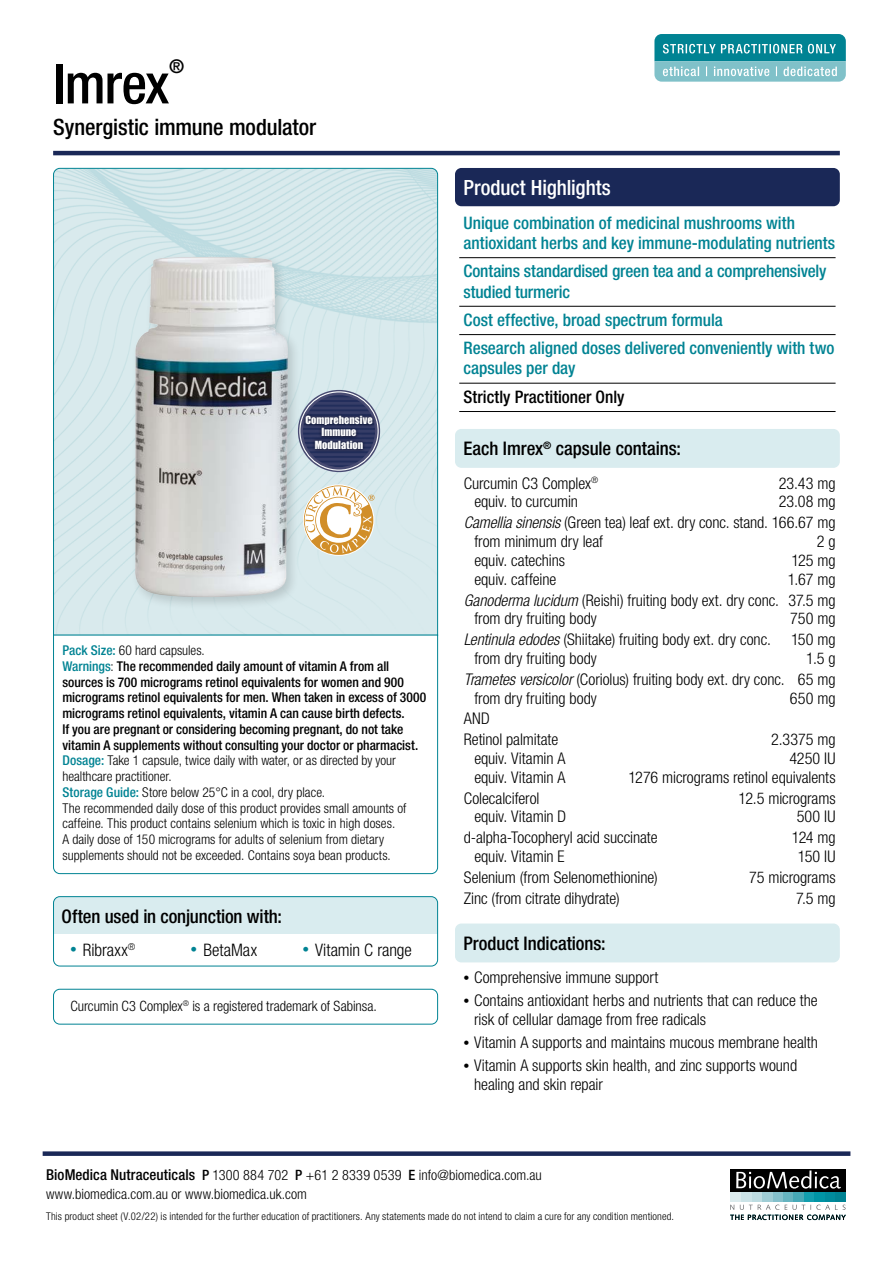
<style>
.page{position:relative;width:893px;height:1263px;background:#fff}
.page>*{position:absolute;margin:0;border:0;box-sizing:border-box;transform-origin:0 0}
.t1{font:500 condensed 55.5px "Helvetica Neue LT Std";letter-spacing:-.015em;color:#000}
.t2{font:500 condensed 22.5px "Helvetica Neue LT Std";letter-spacing:-.005em;color:#000}
.t3{font:500 condensed 21px "Helvetica Neue LT Std";color:#fff}
.t4{font:500 condensed 18.9px "Helvetica Neue LT Std";color:#000}
.t5{font:500 condensed 18.75px "Helvetica Neue LT Std";letter-spacing:-.005em;color:#000}
.t6{font:500 condensed 17.25px/20.2px "Helvetica Neue LT Std";letter-spacing:-.005em;color:#008393}
.t7{font:300 condensed 17.25px "Helvetica Neue LT Std";letter-spacing:-.005em;color:#000}
.t8{font:500 condensed 17.25px "Helvetica Neue LT Std";color:#000}
.t9{font:300 condensed 16.2px/20.9px "Helvetica Neue LT Std";letter-spacing:-.005em;color:#000;text-align:right}
.t10{font:300 condensed 14.25px/18.5px "Helvetica Neue LT Std";color:#000}
.t11{font:300 condensed 13.5px/15.8px "Helvetica Neue LT Std";letter-spacing:.005em;color:#000}
.t12{font:300 condensed 10.65px "Helvetica Neue LT Std";letter-spacing:.01em;color:#000}
.t13{font:10.35px/12px "Impact";letter-spacing:.005em;color:#fff;text-align:center}
.s1{font-weight:500;color:#008393}
.s2{font-weight:500}
.s3{font-size:13.5px;color:#008393}
.s4{font-style:italic}
.s5{font-size:12px}
.s6{font-weight:500;font-size:15px}
</style>
<div class="page">
<svg style="left:654px;top:34px;width:192px;height:48px;background:#53abb6"></svg>
<div style="left:43px;top:1151px;width:807px;height:5px;background:#1a2857"></div>
<div style="left:835px;top:1191px;width:10px;height:10px;background:#008393"></div>
<div style="left:825px;top:1191px;width:10px;height:10px;background:#008b9c"></div>
<div style="left:814px;top:1191px;width:11px;height:10px;background:#0094a4"></div>
<div style="left:804px;top:1191px;width:10px;height:10px;background:#129eae"></div>
<div style="left:793px;top:1191px;width:11px;height:10px;background:#47a9b7"></div>
<div style="left:783px;top:1191px;width:10px;height:10px;background:#66b4c0"></div>
<div style="left:772px;top:1191px;width:11px;height:10px;background:#84c0cb"></div>
<div style="left:762px;top:1191px;width:10px;height:10px;background:#9fcdd5"></div>
<div style="left:751px;top:1191px;width:11px;height:10px;background:#bddce1"></div>
<div style="left:741px;top:1191px;width:10px;height:10px;background:#cbe3e7"></div>
<div style="left:730px;top:1191px;width:11px;height:10px;background:#dbebed"></div>
<div style="left:730px;top:1169px;width:115px;height:22px;background:#000"></div>
<svg style="left:736px;top:1170px;width:105px;height:18px"></svg>
<svg style="left:730px;top:1204px;width:116px;height:16px"></svg>
<svg style="left:53px;top:168px;width:385px;height:466px;background:#d1e6e9"></svg>
<hr style="left:53px;top:151px;width:787px;height:4px;background:#1a2857">
<svg style="left:53px;top:634px;width:385px;height:240px"></svg>
<div style="left:455px;top:168px;width:385px;height:38px;background:#1a2857;border-radius:6px"></div>
<hr style="left:459px;top:257px;width:377px;height:1px;background:#000">
<hr style="left:459px;top:306px;width:377px;height:1px;background:#000">
<hr style="left:459px;top:334px;width:377px;height:1px;background:#000">
<hr style="left:459px;top:383px;width:377px;height:1px;background:#000">
<hr style="left:459px;top:411px;width:377px;height:1px;background:#000">
<div style="left:455px;top:429px;width:385px;height:39px;background:#d9ecef;border-radius:6px"></div>
<div style="left:455px;top:923px;width:385px;height:39px;background:#d9ecef;border-radius:6px"></div>
<div style="left:130px;top:252px;width:172px;height:358px;background:#000;opacity:.15"></div>
<img style="left:133px;top:257px;width:155px;height:340px">
<div style="left:54px;top:897px;width:384px;height:37px;background:#d9ecef"></div>
<div style="left:53px;top:896px;width:385px;height:70px;border:1px solid #008393;border-radius:6px"></div>
<svg style="left:300px;top:392px;width:78px;height:78px;background:#79839d"></svg>
<img style="left:298px;top:410px;width:82px;height:47px">
<svg style="left:304px;top:485px;width:70px;height:70px"></svg>
<div style="left:53px;top:989px;width:385px;height:35px;border:1px solid #008393;border-radius:6px"></div>
<h1 class="t1" style="left:53px;top:51px;width:117px">Imrex</h1>
<p class="t4" style="left:169px;top:55px;width:17px">®</p>
<h2 class="t2" style="left:53px;top:114px;width:264px">Synergistic immune modulator</h2>
<p class="t13" style="left:305px;top:414px;width:69px">Comprehensive<br>Immune<br>Modulation</p>
<p class="t11" style="left:62px;top:642px;width:365px"><span class="s1">Pack Size:</span> 60 hard capsules.<br><span class="s1">Warnings</span>: <span class="s2">The recommended daily amount of vitamin A from all sources is 700 micrograms retinol equivalents for women and 900 micrograms retinol equivalents for men. When taken in excess of 3000 micrograms retinol equivalents, vitamin A can cause birth defects.<br>If you are pregnant or considering becoming pregnant, do not take vitamin A supplements without consulting your doctor or pharmacist.<br></span><span class="s1">Dosage:</span> Take 1 capsule, twice daily with water, or as directed by your healthcare practitioner.<br><span class="s1">Storage Guide:</span> Store below 25°C in a cool, dry place.<br>The recommended daily dose of this product provides small amounts of caffeine. This product contains selenium which is toxic in high doses.<br>A daily dose of 150 micrograms for adults of selenium from dietary supplements should not be exceeded. Contains soya bean products.</p>
<p class="t5" style="left:62px;top:905px;width:222px">Often used in conjunction with:</p>
<p class="t7" style="left:70px;top:940px;width:67px"><span class="s3">•</span> Ribraxx<sup>®</sup></p>
<p class="t7" style="left:191px;top:940px;width:68px"><span class="s3">•</span> BetaMax</p>
<p class="t7" style="left:303px;top:940px;width:111px"><span class="s3">•</span> Vitamin C range</p>
<p class="t10" style="left:70px;top:997px;width:308px">Curcumin C3 Complex<sup>®</sup> is a registered trademark of Sabinsa.</p>
<p class="t3" style="left:463px;top:175px;width:149px">Product Highlights</p>
<p class="t6" style="left:463px;top:212px;width:373px">Unique combination of medicinal mushrooms with antioxidant herbs and key immune-modulating nutrients</p>
<p class="t6" style="left:463px;top:261px;width:364px">Contains standardised green tea and a comprehensively studied turmeric</p>
<p class="t6" style="left:463px;top:305px;width:372px;line-height:28.3px">Cost effective, broad spectrum formula<br>Research aligned doses delivered conveniently with two</p>
<p class="t6" style="left:463px;top:358px;width:113px">capsules per day</p>
<p class="t8" style="left:463px;top:386px;width:163px">Strictly Practitioner Only</p>
<p class="t5" style="left:463px;top:437px;width:219px">Each Imrex<sup>®</sup> capsule contains:</p>
<p class="t9" style="left:464px;top:472px;width:136px">Curcumin C3 Complex<sup>®</sup></p>
<p class="t9" style="left:779px;top:472px;width:58px">23.43 mg</p>
<p class="t9" style="left:474px;top:491px;width:105px">equiv. to curcumin</p>
<p class="t9" style="left:464px;top:491px;width:373px">23.08 mg<br><span class="s4">Camellia sinensis</span> (Green tea) leaf ext. dry conc. stand. 166.67 mg</p>
<p class="t9" style="left:474px;top:531px;width:130px">from minimum dry leaf</p>
<p class="t9" style="left:817px;top:531px;width:20px">2 g</p>
<p class="t9" style="left:474px;top:550px;width:92px">equiv. catechins</p>
<p class="t9" style="left:791px;top:550px;width:46px">125 mg</p>
<p class="t9" style="left:474px;top:568px;width:83px">equiv. caffeine</p>
<p class="t9" style="left:464px;top:568px;width:373px">1.67 mg<br><span class="s4">Ganoderma lucidum</span> (Reishi) fruiting body ext. dry conc. 37.5 mg</p>
<p class="t9" style="left:474px;top:608px;width:124px">from dry fruiting body</p>
<p class="t9" style="left:464px;top:608px;width:373px">750 mg<br><span class="s4">Lentinula edodes</span> (Shiitake) fruiting body ext. dry conc. 150 mg</p>
<p class="t9" style="left:474px;top:648px;width:124px">from dry fruiting body</p>
<p class="t9" style="left:464px;top:648px;width:373px">1.5 g<br><span class="s4">Trametes versicolor</span> (Coriolus) fruiting body ext. dry conc. 65 mg</p>
<p class="t9" style="left:474px;top:687px;width:124px">from dry fruiting body</p>
<p class="t9" style="left:790px;top:687px;width:47px">650 mg</p>
<p class="t9" style="left:464px;top:708px;width:96px;text-align:left">AND<br>Retinol palmitate</p>
<p class="t9" style="left:771px;top:729px;width:66px">2.3375 mg</p>
<p class="t9" style="left:474px;top:748px;width:93px">equiv. Vitamin A</p>
<p class="t9" style="left:789px;top:748px;width:48px">4250 IU</p>
<p class="t9" style="left:474px;top:766px;width:93px">equiv. Vitamin A</p>
<p class="t9" style="left:628px;top:766px;width:209px">1276 micrograms retinol equivalents</p>
<p class="t9" style="left:464px;top:787px;width:77px">Colecalciferol</p>
<p class="t9" style="left:739px;top:787px;width:99px">12.5 micrograms</p>
<p class="t9" style="left:474px;top:806px;width:93px">equiv. Vitamin D</p>
<p class="t9" style="left:797px;top:806px;width:40px">500 IU</p>
<p class="t9" style="left:464px;top:827px;width:195px">d-alpha-Tocopheryl acid succinate</p>
<p class="t9" style="left:792px;top:827px;width:45px">124 mg</p>
<p class="t9" style="left:474px;top:846px;width:92px">equiv. Vitamin E</p>
<p class="t9" style="left:798px;top:846px;width:39px">150 IU</p>
<p class="t9" style="left:464px;top:867px;width:195px">Selenium (from Selenomethionine)</p>
<p class="t9" style="left:749px;top:867px;width:88px">75 micrograms</p>
<p class="t9" style="left:464px;top:887px;width:157px">Zinc (from citrate dihydrate)</p>
<p class="t9" style="left:796px;top:887px;width:41px">7.5 mg</p>
<p class="t5" style="left:463px;top:932px;width:144px">Product Indications:</p>
<p class="t9" style="left:463px;top:967px;width:196px"><span class="s5">•</span> Comprehensive immune support</p>
<p class="t9" style="left:474px;top:991px;width:345px;line-height:18.8px;text-align:left;text-indent:-11px"><span class="s5">•</span> Contains antioxidant herbs and nutrients that can reduce the risk of cellular damage from free radicals</p>
<p class="t9" style="left:463px;top:1032px;width:356px"><span class="s5">•</span> Vitamin A supports and maintains mucous membrane health</p>
<p class="t9" style="left:474px;top:1056px;width:325px;line-height:18.8px;text-align:left;text-indent:-11px"><span class="s5">•</span> Vitamin A supports skin health, and zinc supports wound healing and skin repair</p>
<p class="t10" style="left:46px;top:1166px;width:497px"><span class="s6">BioMedica Nutraceuticals</span> <span class="s2">P</span> 1300 884 702 <span class="s2">P</span> +61 2 8339 0539 <span class="s2">E</span> info@biomedica.com.au www.biomedica.com.au or www.biomedica.uk.com</p>
<p class="t12" style="left:46px;top:1210px;width:630px">This product sheet (V.02/22) is intended for the further education of practitioners. Any statements made do not intend to claim a cure for any condition mentioned.</p>
</div>
